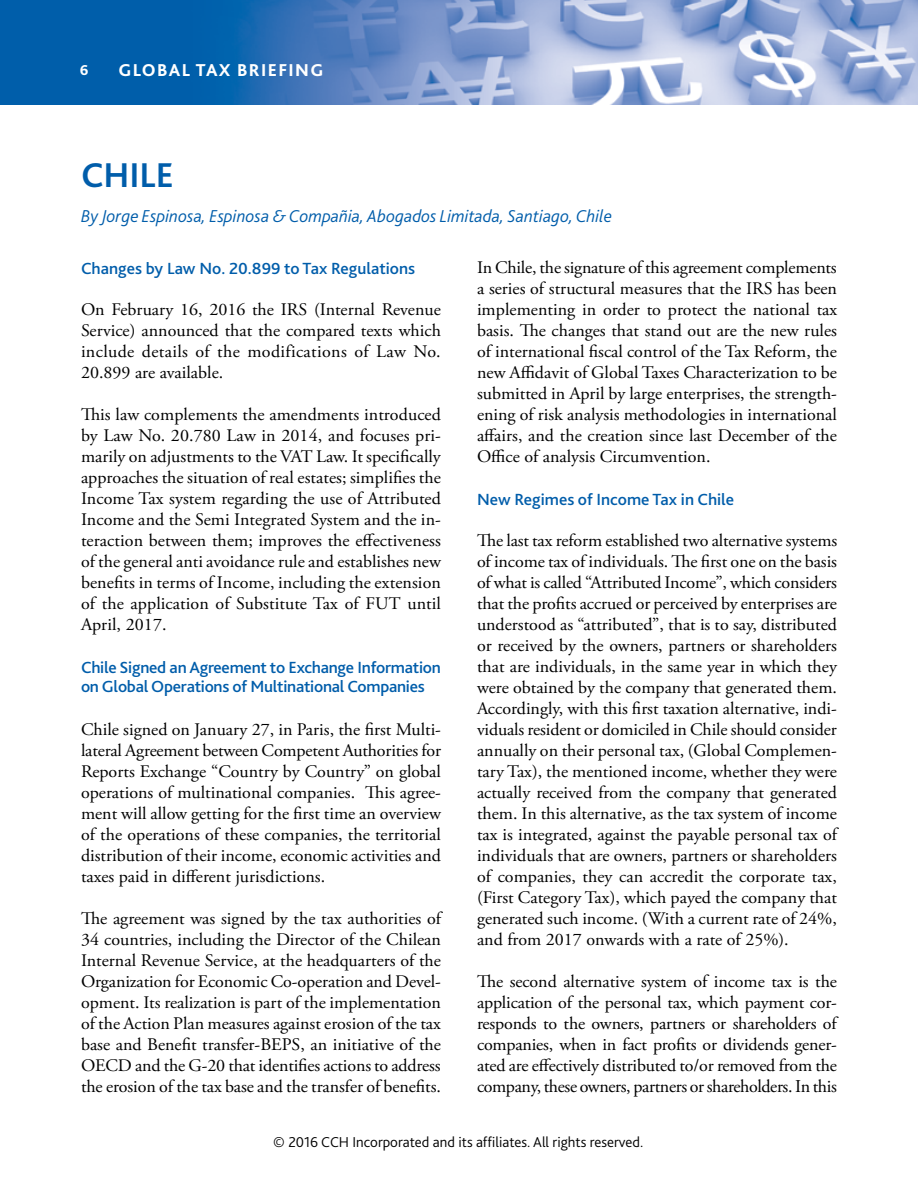
<style>
.page{position:relative;width:918px;height:1188px;background:#fff}
.page>*{position:absolute;margin:0;border:0;box-sizing:border-box;transform-origin:0 0}
.H1_A{font:700 36px "Bliss 2";color:#005daa}
.Byline_A{font:italic 300 18px "Bliss 2";color:#005daa}
.BODY_A{font:18px "Adobe Garamond Pro";letter-spacing:-.02em;color:#000}
.t1{font:800 18px "Bliss 2";letter-spacing:.075em;color:#fff}
.BODY_A-2{font:17.7px/21px "Adobe Garamond Pro";color:#000;text-align:justify}
.H2_A{font:500 16.95px/19px "Bliss 2";letter-spacing:-.015em;color:#005daa}
.t2{font:300 15px "Bliss 2";color:#000}
.t3{font:800 15px "Bliss 2";color:#fff}
</style>
<div class="page">
<img style="left:0;top:0;width:918px;height:105px">
<p class="t3" style="left:80px;top:61px;width:10px">6</p>
<p class="t1" style="left:118px;top:59px;width:206px">GLOBAL TAX BRIEFING</p>
<p class="H1_A" style="left:81px;top:153px;width:94px">CHILE</p>
<p class="Byline_A" style="left:81px;top:205px;width:533px">By Jorge Espinosa, Espinosa &amp; Compañia, Abogados Limitada, Santiago, Chile</p>
<p class="H2_A" style="left:81px;top:258px;width:336px">Changes by Law No. 20.899 to Tax Regulations</p>
<p class="BODY_A-2" style="left:81px;top:300px;width:361px">On February 16, 2016 the IRS (Internal Revenue Service) announced that the compared texts which include details of the modifications of Law No.<br>20.899 are available.</p>
<p class="BODY_A-2" style="left:81px;top:405px;width:362px">This law complements the amendments introduced by Law No. 20.780 Law in 2014, and focuses pri&shy;marily on adjustments to the VAT Law. It specifically approaches the situation of real estates; simplifies the Income Tax system regarding the use of Attributed Income and the Semi Integrated System and the in&shy;teraction between them; improves the effectiveness of the general anti avoidance rule and establishes new benefits in terms of Income, including the extension of the application of Substitute Tax of FUT until April, 2017.</p>
<p class="H2_A" style="left:81px;top:657px;width:361px">Chile Signed an Agreement to Exchange Information on Global Operations of Multinational Companies</p>
<p class="BODY_A-2" style="left:81px;top:720px;width:362px">Chile signed on January 27, in Paris, the first Multi&shy;lateral Agreement between Competent Authorities for Reports Exchange “Country by Country” on global operations of multinational companies. This agree&shy;ment will allow getting for the first time an overview of the operations of these companies, the territorial distribution of their income, economic activities and taxes paid in different jurisdictions.</p>
<p class="BODY_A-2" style="left:81px;top:909px;width:362px">The agreement was signed by the tax authorities of 34 countries, including the Director of the Chilean Internal Revenue Service, at the headquarters of the Organization for Economic Co-operation and Devel&shy;opment. Its realization is part of the implementation of the Action Plan measures against erosion of the tax base and Benefit transfer-BEPS, an initiative of the OECD and the G-20 that identifies actions to address the erosion of the tax base and the transfer of benefits.</p>
<p class="BODY_A-2" style="left:477px;top:258px;width:362px">In Chile, the signature of this agreement complements a series of structural measures that the IRS has been implementing in order to protect the national tax basis. The changes that stand out are the new rules of international fiscal control of the Tax Reform, the new Affidavit of Global Taxes Characterization to be submitted in April by large enterprises, the strength&shy;ening of risk analysis methodologies in international affairs, and the creation since last December of the Office of analysis Circumvention.</p>
<p class="H2_A" style="left:477px;top:489px;width:259px">New Regimes of Income Tax in Chile</p>
<p class="BODY_A-2" style="left:477px;top:531px;width:362px">The last tax reform established two alternative systems of income tax of individuals. The first one on the basis of what is called “Attributed Income”, which considers that the profits accrued or perceived by enterprises are understood as “attributed”, that is to say, distributed or received by the owners, partners or shareholders that are individuals, in the same year in which they were obtained by the company that generated them.<br>Accordingly, with this first taxation alternative, indi&shy;viduals resident or domiciled in Chile should consider annually on their personal tax, (Global Complemen&shy;tary Tax), the mentioned income, whether they were actually received from the company that generated them. In this alternative, as the tax system of income tax is integrated, against the payable personal tax of individuals that are owners, partners or shareholders of companies, they can accredit the corporate tax, (First Category Tax), which payed the company that generated such income. (With a current rate of 24%, and from 2017 onwards with a rate of 25%).</p>
<p class="BODY_A-2" style="left:477px;top:972px;width:362px">The second alternative system of income tax is the application of the personal tax, which payment cor&shy;responds to the owners, partners or shareholders of companies, when in fact profits or dividends gener&shy;ated are effectively distributed to/or removed from the</p>
<p class="BODY_A" style="left:477px;top:1075px;width:361px">company, these owners, partners or shareholders. In this</p>
<p class="t2" style="left:273px;top:1133px;width:371px">© 2016 CCH Incorporated and its affiliates. All rights reserved.</p>
</div>
